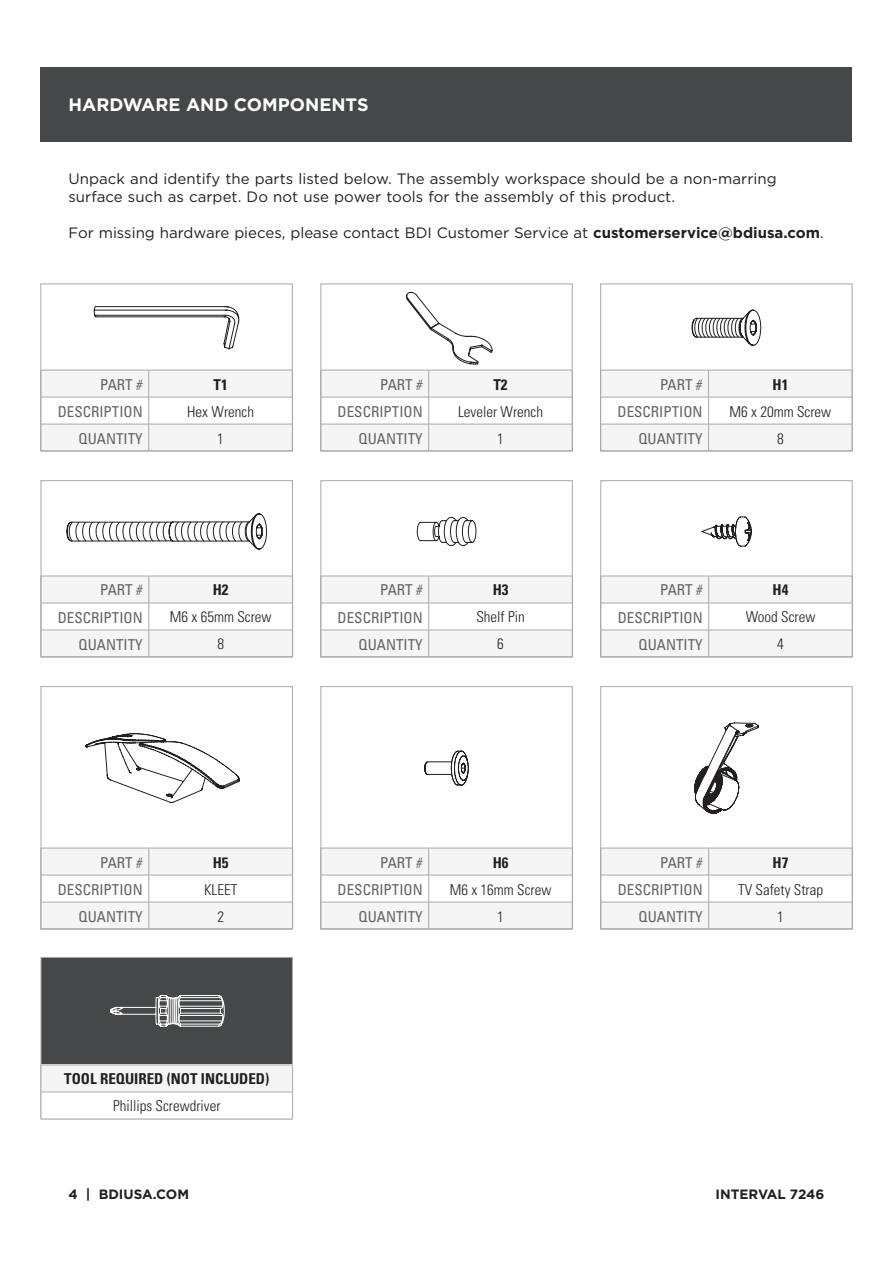
<style>
.page{position:relative;width:893px;height:1263px;background:#fff}
.page>*{position:absolute;margin:0;border:0;box-sizing:border-box;transform-origin:0 0}
.t1{font:700 18px "Gotham";color:#fff}
.t2{font:15px/18px "Gotham";letter-spacing:.005em;color:#231f20}
.t3{font:condensed 15px "Univers";color:#636366}
.t4{font:300 condensed 15px "Univers";color:#231f20}
.t5{font:700 condensed 15px "Univers";color:#231f20}
.t6{font:700 13.5px "Gotham";color:#231f20}
.s1{font-weight:700}
</style>
<div class="page">
<div style="left:40px;top:68px;width:812px;height:74px;background:#464748"></div>
<hr style="left:320px;top:451px;width:109px;height:1px;background:#a8a9ad">
<hr style="left:429px;top:451px;width:144px;height:1px;background:#a8a9ad">
<hr style="left:41px;top:451px;width:108px;height:1px;background:#a8a9ad">
<svg style="left:42px;top:370px;width:249px;height:79px"></svg>
<hr style="left:149px;top:451px;width:144px;height:1px;background:#a8a9ad">
<div style="left:40px;top:284px;width:253px;height:167px;border:1px solid #a8a9ad"></div>
<hr style="left:600px;top:657px;width:109px;height:1px;background:#a8a9ad">
<svg style="left:602px;top:576px;width:249px;height:79px"></svg>
<hr style="left:709px;top:657px;width:144px;height:1px;background:#a8a9ad">
<hr style="left:600px;top:929px;width:109px;height:1px;background:#a8a9ad">
<svg style="left:602px;top:848px;width:249px;height:79px"></svg>
<hr style="left:709px;top:929px;width:144px;height:1px;background:#a8a9ad">
<hr style="left:600px;top:451px;width:109px;height:1px;background:#a8a9ad">
<svg style="left:602px;top:370px;width:251px;height:81px"></svg>
<hr style="left:709px;top:451px;width:143px;height:1px;background:#a8a9ad">
<hr style="left:41px;top:657px;width:108px;height:1px;background:#a8a9ad">
<svg style="left:43px;top:576px;width:248px;height:79px"></svg>
<hr style="left:149px;top:657px;width:144px;height:1px;background:#a8a9ad">
<hr style="left:41px;top:929px;width:108px;height:1px;background:#a8a9ad">
<svg style="left:43px;top:848px;width:248px;height:79px"></svg>
<hr style="left:149px;top:929px;width:144px;height:1px;background:#a8a9ad">
<hr style="left:320px;top:657px;width:109px;height:1px;background:#a8a9ad">
<svg style="left:322px;top:576px;width:249px;height:79px"></svg>
<hr style="left:429px;top:657px;width:144px;height:1px;background:#a8a9ad">
<hr style="left:320px;top:929px;width:109px;height:1px;background:#a8a9ad">
<svg style="left:322px;top:848px;width:249px;height:79px"></svg>
<hr style="left:429px;top:929px;width:144px;height:1px;background:#a8a9ad">
<div style="left:600px;top:480px;width:253px;height:177px;border:1px solid #a8a9ad"></div>
<div style="left:600px;top:686px;width:253px;height:243px;border:1px solid #a8a9ad"></div>
<div style="left:600px;top:284px;width:252px;height:167px;border:1px solid #a8a9ad"></div>
<div style="left:41px;top:480px;width:252px;height:177px;border:1px solid #a8a9ad"></div>
<div style="left:41px;top:686px;width:252px;height:243px;border:1px solid #a8a9ad"></div>
<div style="left:320px;top:480px;width:253px;height:177px;border:1px solid #a8a9ad"></div>
<div style="left:320px;top:686px;width:253px;height:243px;border:1px solid #a8a9ad"></div>
<svg style="left:320px;top:291px;width:253px;height:160px"></svg>
<svg style="left:93px;top:306px;width:147px;height:44px"></svg>
<svg style="left:691px;top:309px;width:70px;height:37px"></svg>
<svg style="left:416px;top:517px;width:61px;height:29px"></svg>
<svg style="left:66px;top:513px;width:201px;height:37px"></svg>
<svg style="left:694px;top:722px;width:65px;height:92px"></svg>
<div style="left:41px;top:957px;width:252px;height:162px;background:#464748;border:1px solid #a8a9ad"></div>
<div style="left:41px;top:1065px;width:252px;height:27px;background:#f5f5f6"></div>
<div style="left:41px;top:1092px;width:252px;height:27px;background:#fff"></div>
<hr style="left:41px;top:1065px;width:252px;height:1px;background:#a8a9ad">
<svg style="left:41px;top:1065px;width:1px;height:54px"></svg>
<svg style="left:292px;top:1065px;width:1px;height:54px"></svg>
<hr style="left:41px;top:1092px;width:252px;height:1px;background:#a8a9ad">
<hr style="left:41px;top:1119px;width:252px;height:1px;background:#a8a9ad">
<svg style="left:110px;top:995px;width:115px;height:32px"></svg>
<svg style="left:424px;top:750px;width:45px;height:36px"></svg>
<svg style="left:701px;top:516px;width:51px;height:31px"></svg>
<svg style="left:85px;top:733px;width:155px;height:70px"></svg>
<p class="t1" style="left:68px;top:93px;width:302px">HARDWARE AND COMPONENTS</p>
<p class="t1" style="left:81px;top:93px;width:302px">HARDWARE AND COMPONENTS</p>
<p class="t2" style="left:68px;top:170px;width:710px">Unpack and identify the parts listed below. The assembly workspace should be a non-marring surface such as carpet. Do not use power tools for the assembly of this product.</p>
<p class="t2" style="left:68px;top:224px;width:757px">For missing hardware pieces, please contact BDI Customer Service at <span class="s1">customerservice@bdiusa.com</span>.</p>
<p class="t3" style="left:100px;top:375px;width:44px">PART #</p>
<p class="t5" style="left:214px;top:375px;width:16px">T1</p>
<p class="t3" style="left:58px;top:402px;width:87px">DESCRIPTION</p>
<p class="t4" style="left:187px;top:402px;width:68px">Hex Wrench</p>
<p class="t3" style="left:79px;top:429px;width:66px">QUANTITY</p>
<p class="t4" style="left:217px;top:429px;width:8px">1</p>
<p class="t3" style="left:100px;top:581px;width:44px">PART #</p>
<p class="t5" style="left:213px;top:581px;width:17px">H2</p>
<p class="t3" style="left:58px;top:608px;width:87px">DESCRIPTION</p>
<p class="t4" style="left:170px;top:608px;width:103px">M6 x 65mm Screw</p>
<p class="t3" style="left:79px;top:635px;width:66px">QUANTITY</p>
<p class="t4" style="left:217px;top:635px;width:8px">8</p>
<p class="t3" style="left:380px;top:375px;width:44px">PART #</p>
<p class="t5" style="left:493px;top:375px;width:16px">T2</p>
<p class="t3" style="left:338px;top:402px;width:87px">DESCRIPTION</p>
<p class="t4" style="left:458px;top:402px;width:86px">Leveler Wrench</p>
<p class="t3" style="left:358px;top:429px;width:66px">QUANTITY</p>
<p class="t4" style="left:497px;top:429px;width:8px">1</p>
<p class="t3" style="left:380px;top:581px;width:44px">PART #</p>
<p class="t5" style="left:493px;top:581px;width:17px">H3</p>
<p class="t3" style="left:338px;top:608px;width:87px">DESCRIPTION</p>
<p class="t4" style="left:476px;top:608px;width:50px">Shelf Pin</p>
<p class="t3" style="left:358px;top:635px;width:66px">QUANTITY</p>
<p class="t4" style="left:497px;top:635px;width:8px">6</p>
<p class="t3" style="left:660px;top:375px;width:44px">PART #</p>
<p class="t5" style="left:772px;top:375px;width:17px">H1</p>
<p class="t3" style="left:617px;top:402px;width:87px">DESCRIPTION</p>
<p class="t4" style="left:730px;top:402px;width:103px">M6 x 20mm Screw</p>
<p class="t3" style="left:638px;top:429px;width:66px">QUANTITY</p>
<p class="t4" style="left:777px;top:429px;width:8px">8</p>
<p class="t3" style="left:660px;top:581px;width:44px">PART #</p>
<p class="t5" style="left:773px;top:581px;width:17px">H4</p>
<p class="t3" style="left:618px;top:608px;width:87px">DESCRIPTION</p>
<p class="t4" style="left:746px;top:608px;width:71px">Wood Screw</p>
<p class="t3" style="left:638px;top:635px;width:66px">QUANTITY</p>
<p class="t4" style="left:777px;top:635px;width:8px">4</p>
<p class="t3" style="left:100px;top:853px;width:44px">PART #</p>
<p class="t5" style="left:213px;top:853px;width:17px">H5</p>
<p class="t3" style="left:58px;top:880px;width:87px">DESCRIPTION</p>
<p class="t4" style="left:204px;top:880px;width:35px">KLEET</p>
<p class="t3" style="left:79px;top:907px;width:66px">QUANTITY</p>
<p class="t4" style="left:217px;top:907px;width:8px">2</p>
<p class="t5" style="left:64px;top:1070px;width:207px">TOOL REQUIRED (NOT INCLUDED)</p>
<p class="t4" style="left:113px;top:1097px;width:109px">Phillips Screwdriver</p>
<p class="t3" style="left:380px;top:853px;width:44px">PART #</p>
<p class="t5" style="left:493px;top:853px;width:17px">H6</p>
<p class="t3" style="left:338px;top:880px;width:87px">DESCRIPTION</p>
<p class="t4" style="left:450px;top:880px;width:103px">M6 x 16mm Screw</p>
<p class="t3" style="left:358px;top:907px;width:66px">QUANTITY</p>
<p class="t4" style="left:497px;top:907px;width:8px">1</p>
<p class="t3" style="left:660px;top:853px;width:44px">PART #</p>
<p class="t5" style="left:773px;top:853px;width:17px">H7</p>
<p class="t3" style="left:618px;top:880px;width:87px">DESCRIPTION</p>
<p class="t4" style="left:738px;top:880px;width:86px">TV Safety Strap</p>
<p class="t3" style="left:638px;top:907px;width:66px">QUANTITY</p>
<p class="t4" style="left:777px;top:907px;width:8px">1</p>
<p class="t6" style="left:68px;top:1185px;width:122px">4 | BDIUSA.COM</p>
<p class="t6" style="left:716px;top:1185px;width:110px">INTERVAL 7246</p>
</div>
